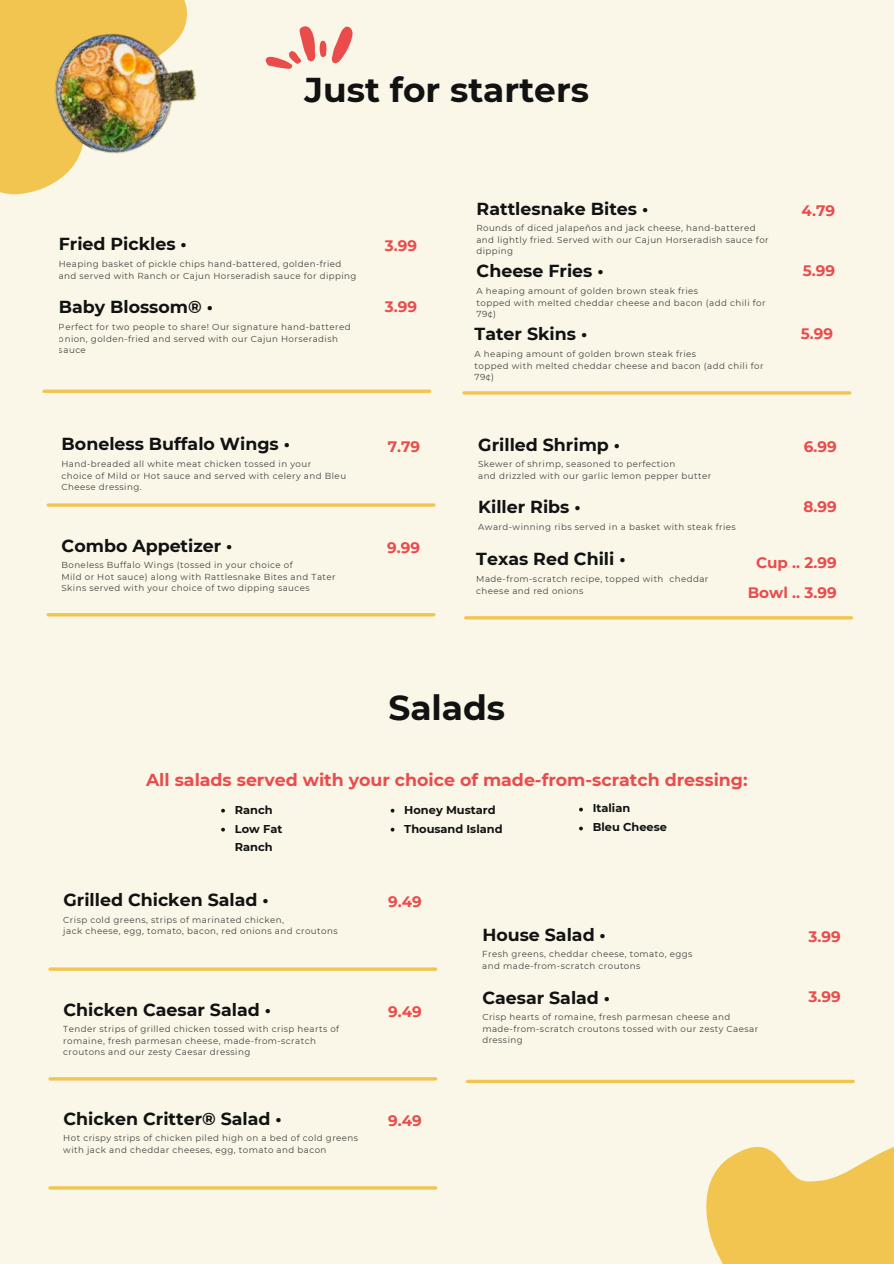
<style>
.page{position:relative;width:894px;height:1264px;background:#fff}
.page>*{position:absolute;margin:0;border:0;box-sizing:border-box;transform-origin:0 0}
.t1{font:700 34.35px "Montserrat";color:#121213}
.t2{font:700 17.4px "Montserrat";color:#121213}
.t3{font:700 17.4px "Montserrat";color:#ea4c4c}
.t4{font:700 15.15px/30.9px "Montserrat";color:#ea4c4c;text-align:center}
.t5{font:700 11.4px/18.9px "Montserrat";color:#121213}
.t6{font:8.7px/11.6px "Montserrat";letter-spacing:.05em;color:#121213}
</style>
<div class="page">
<div style="left:0;top:0;width:893px;height:1263px;background:#faf7e8"></div>
<svg style="left:44px;top:389px;width:385px;height:4px;background:#f2cc67"></svg>
<svg style="left:467px;top:1079px;width:166px;height:4px"></svg>
<svg style="left:48px;top:503px;width:386px;height:4px;background:#f2cc67"></svg>
<hr style="left:50px;top:967px;width:385px;height:3px;background:#f1c550">
<hr style="left:50px;top:1186px;width:385px;height:3px;background:#f1c550">
<hr style="left:48px;top:613px;width:386px;height:3px;background:#f1c550">
<hr style="left:50px;top:1077px;width:385px;height:3px;background:#f1c550">
<hr style="left:464px;top:391px;width:385px;height:3px;background:#f1c550">
<hr style="left:465px;top:616px;width:386px;height:3px;background:#f1c550">
<svg style="left:221px;top:808px;width:4px;height:4px"></svg>
<svg style="left:221px;top:827px;width:4px;height:4px"></svg>
<svg style="left:390px;top:808px;width:4px;height:4px"></svg>
<svg style="left:390px;top:827px;width:4px;height:4px"></svg>
<svg style="left:633px;top:1079px;width:260px;height:184px"></svg>
<svg style="left:265px;top:26px;width:88px;height:43px"></svg>
<svg style="left:0;top:0;width:187px;height:195px;fill:#f1c550"></svg>
<img style="left:32px;top:11px;width:165px;height:170px">
<h1 class="t1" style="left:304px;top:69px;width:286px">Just for starters</h1>
<h2 class="t2" style="left:476px;top:198px;width:173px">Rattlesnake Bites •</h2>
<h3 class="t4" style="left:801px;top:195px;width:35px">4.79</h3>
<h2 class="t2" style="left:59px;top:233px;width:129px">Fried Pickles •</h2>
<h3 class="t4" style="left:385px;top:230px;width:34px">3.99</h3>
<p class="t6" style="left:476px;top:222px;width:294px">Rounds of diced jalapeños and jack cheese, hand-battered and lightly fried. Served with our Cajun Horseradish sauce for dipping</p>
<p class="t6" style="left:59px;top:258px;width:299px">Heaping basket of pickle chips hand-battered, golden-fried and served with Ranch or Cajun Horseradish sauce for dipping</p>
<h2 class="t2" style="left:476px;top:260px;width:128px">Cheese Fries •</h2>
<h3 class="t4" style="left:802px;top:255px;width:34px">5.99</h3>
<h2 class="t2" style="left:59px;top:296px;width:156px">Baby Blossom® •</h2>
<h3 class="t4" style="left:385px;top:291px;width:34px">3.99</h3>
<p class="t6" style="left:476px;top:285px;width:290px">A heaping amount of golden brown steak fries<br>topped with melted cheddar cheese and bacon (add chili for<br>79¢)</p>
<p class="t6" style="left:59px;top:321px;width:293px">Perfect for two people to share! Our signature hand-battered onion, golden-fried and served with our Cajun Horseradish sauce</p>
<h2 class="t2" style="left:474px;top:323px;width:114px">Tater Skins •</h2>
<p class="t6" style="left:474px;top:348px;width:290px">A heaping amount of golden brown steak fries<br>topped with melted cheddar cheese and bacon (add chili for<br>79¢)</p>
<h3 class="t4" style="left:800px;top:318px;width:34px">5.99</h3>
<h2 class="t2" style="left:62px;top:433px;width:230px">Boneless Buffalo Wings •</h2>
<h3 class="t4" style="left:387px;top:431px;width:34px">7.79</h3>
<h2 class="t2" style="left:478px;top:434px;width:143px">Grilled Shrimp •</h2>
<h3 class="t4" style="left:803px;top:431px;width:34px">6.99</h3>
<p class="t6" style="left:61px;top:458px;width:286px">Hand-breaded all white meat chicken tossed in your<br>choice of Mild or Hot sauce and served with celery and Bleu<br>Cheese dressing.</p>
<p class="t6" style="left:478px;top:458px;width:234px">Skewer of shrimp, seasoned to perfection<br>and drizzled with our garlic lemon pepper butter</p>
<h2 class="t2" style="left:478px;top:496px;width:104px">Killer Ribs •</h2>
<h3 class="t4" style="left:803px;top:491px;width:35px">8.99</h3>
<p class="t6" style="left:478px;top:521px;width:259px">Award-winning ribs served in a basket with steak fries</p>
<h2 class="t2" style="left:62px;top:534px;width:172px">Combo Appetizer •</h2>
<p class="t6" style="left:61px;top:559px;width:276px">Boneless Buffalo Wings (tossed in your choice of<br>Mild or Hot sauce) along with Rattlesnake Bites and Tater<br>Skins served with your choice of two dipping sauces</p>
<h3 class="t4" style="left:387px;top:532px;width:34px">9.99</h3>
<h2 class="t2" style="left:476px;top:548px;width:151px">Texas Red Chili •</h2>
<p class="t6" style="left:476px;top:573px;width:233px">Made-from-scratch recipe, topped with cheddar cheese and red onions</p>
<h1 class="t1" style="left:388px;top:687px;width:118px">Salads</h1>
<h3 class="t4" style="left:747px;top:546px;width:90px">Cup .. 2.99<br>Bowl .. 3.99</h3>
<h2 class="t3" style="left:146px;top:769px;width:603px">All salads served with your choice of made-from-scratch dressing:</h2>
<h3 class="t5" style="left:235px;top:800px;width:49px">Ranch<br>Low Fat<br>Ranch</h3>
<h3 class="t5" style="left:404px;top:800px;width:100px">Honey Mustard<br>Thousand Island</h3>
<h3 class="t5" style="left:592px;top:798px;width:76px">Italian<br>Bleu Cheese</h3>
<h2 class="t2" style="left:63px;top:889px;width:207px">Grilled Chicken Salad •</h2>
<p class="t6" style="left:63px;top:913px;width:276px">Crisp cold greens, strips of marinated chicken,<br>jack cheese, egg, tomato, bacon, red onions and croutons</p>
<h2 class="t2" style="left:63px;top:998px;width:209px">Chicken Caesar Salad •</h2>
<p class="t6" style="left:63px;top:1023px;width:277px">Tender strips of grilled chicken tossed with crisp hearts of romaine, fresh parmesan cheese, made-from-scratch croutons and our zesty Caesar dressing</p>
<h2 class="t2" style="left:63px;top:1107px;width:220px">Chicken Critter® Salad •</h2>
<p class="t6" style="left:63px;top:1132px;width:296px">Hot crispy strips of chicken piled high on a bed of cold greens with jack and cheddar cheeses, egg, tomato and bacon</p>
<h3 class="t4" style="left:388px;top:886px;width:35px">9.49</h3>
<h3 class="t4" style="left:388px;top:996px;width:35px">9.49</h3>
<h3 class="t4" style="left:388px;top:1105px;width:35px">9.49</h3>
<h2 class="t2" style="left:482px;top:923px;width:125px">House Salad •</h2>
<p class="t6" style="left:482px;top:948px;width:212px">Fresh greens, cheddar cheese, tomato, eggs and made-from-scratch croutons</p>
<h2 class="t2" style="left:482px;top:986px;width:129px">Caesar Salad •</h2>
<p class="t6" style="left:482px;top:1011px;width:277px">Crisp hearts of romaine, fresh parmesan cheese and made-from-scratch croutons tossed with our zesty Caesar dressing</p>
<h3 class="t4" style="left:808px;top:921px;width:34px">3.99</h3>
<h3 class="t4" style="left:808px;top:981px;width:34px">3.99</h3>
</div>
